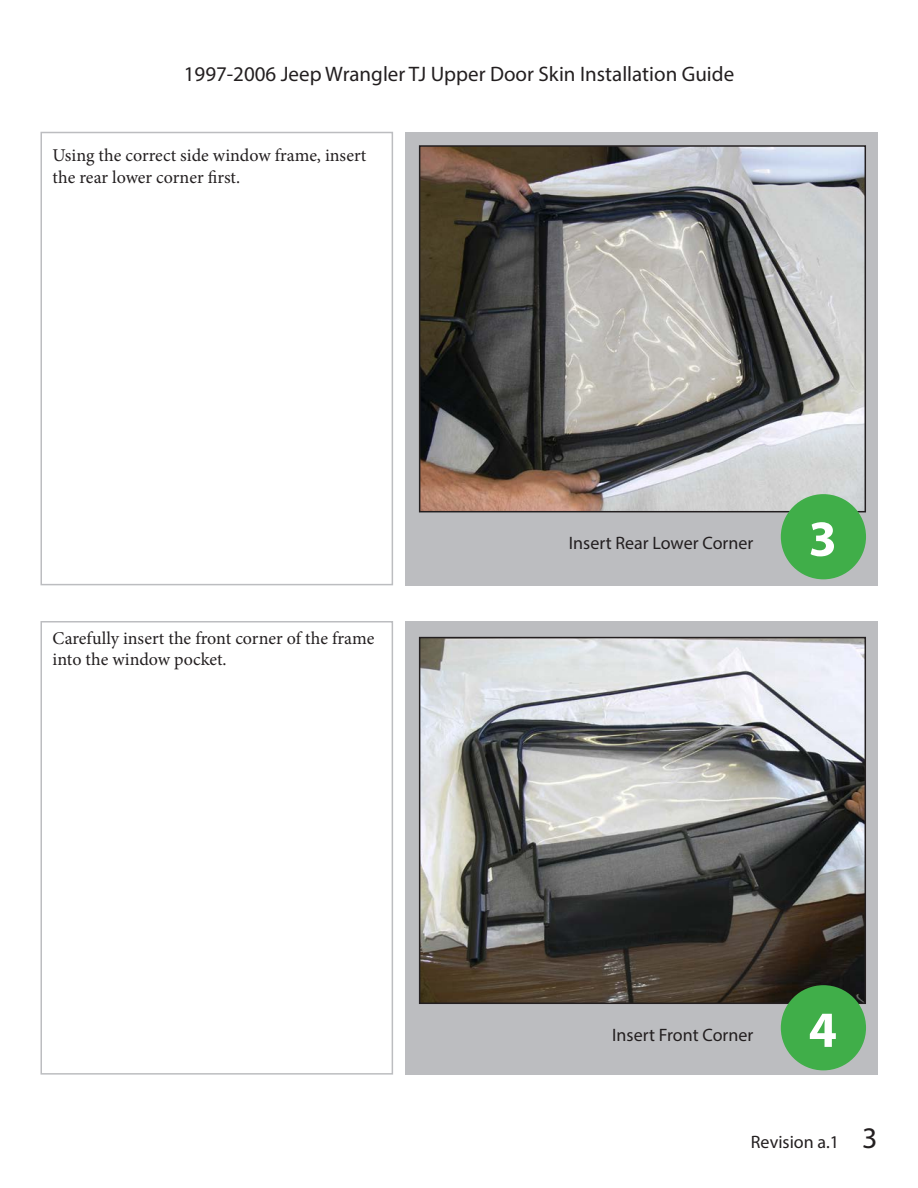
<style>
.page{position:relative;width:918px;height:1188px;background:#fff}
.page>*{position:absolute;margin:0;border:0;box-sizing:border-box;transform-origin:0 0}
.t1{font:700 51px "Myriad Pro";color:#fff}
.t2{font:21px "Myriad Pro";color:#231f20}
.t3{font:18px/21.6px "Minion Pro";color:#231f20}
.t4{font:18px "Myriad Pro";color:#231f20}
.s1{font-size:30px}
</style>
<div class="page">
<div style="left:405px;top:132px;width:473px;height:453px;background:#bcbdc0"></div>
<div style="left:405px;top:621px;width:473px;height:454px;background:#bcbdc0"></div>
<div style="left:40px;top:132px;width:353px;height:453px;border:2px solid #bcbdc0"></div>
<div style="left:40px;top:621px;width:353px;height:454px;border:2px solid #bcbdc0"></div>
<img style="left:422px;top:640px;width:441px;height:361px">
<div style="left:419px;top:637px;width:447px;height:367px;border:2px solid #231f20"></div>
<img style="left:422px;top:148px;width:441px;height:361px">
<div style="left:419px;top:145px;width:447px;height:367px;border:2px solid #231f20"></div>
<div style="left:781px;top:985px;width:85px;height:85px;background:#40ae49;border-radius:50%"></div>
<div style="left:781px;top:494px;width:85px;height:85px;background:#40ae49;border-radius:50%"></div>
<p class="t2" style="left:184px;top:61px;width:552px">1997-2006 Jeep Wrangler TJ Upper Door Skin Installation Guide</p>
<p class="t3" style="left:53px;top:145px;width:315px">Using the correct side window frame, insert the rear lower corner first.</p>
<p class="t3" style="left:53px;top:627px;width:323px">Carefully insert the front corner of the frame into the window pocket.</p>
<p class="t4" style="left:569px;top:532px;width:186px">Insert Rear Lower Corner</p>
<p class="t1" style="left:809px;top:505px;width:30px">3</p>
<p class="t4" style="left:612px;top:1024px;width:143px">Insert Front Corner</p>
<p class="t1" style="left:809px;top:996px;width:30px">4</p>
<p class="t4" style="left:751px;top:1130px;width:128px">Revision a.1 <span class="s1">3</span></p>
</div>
